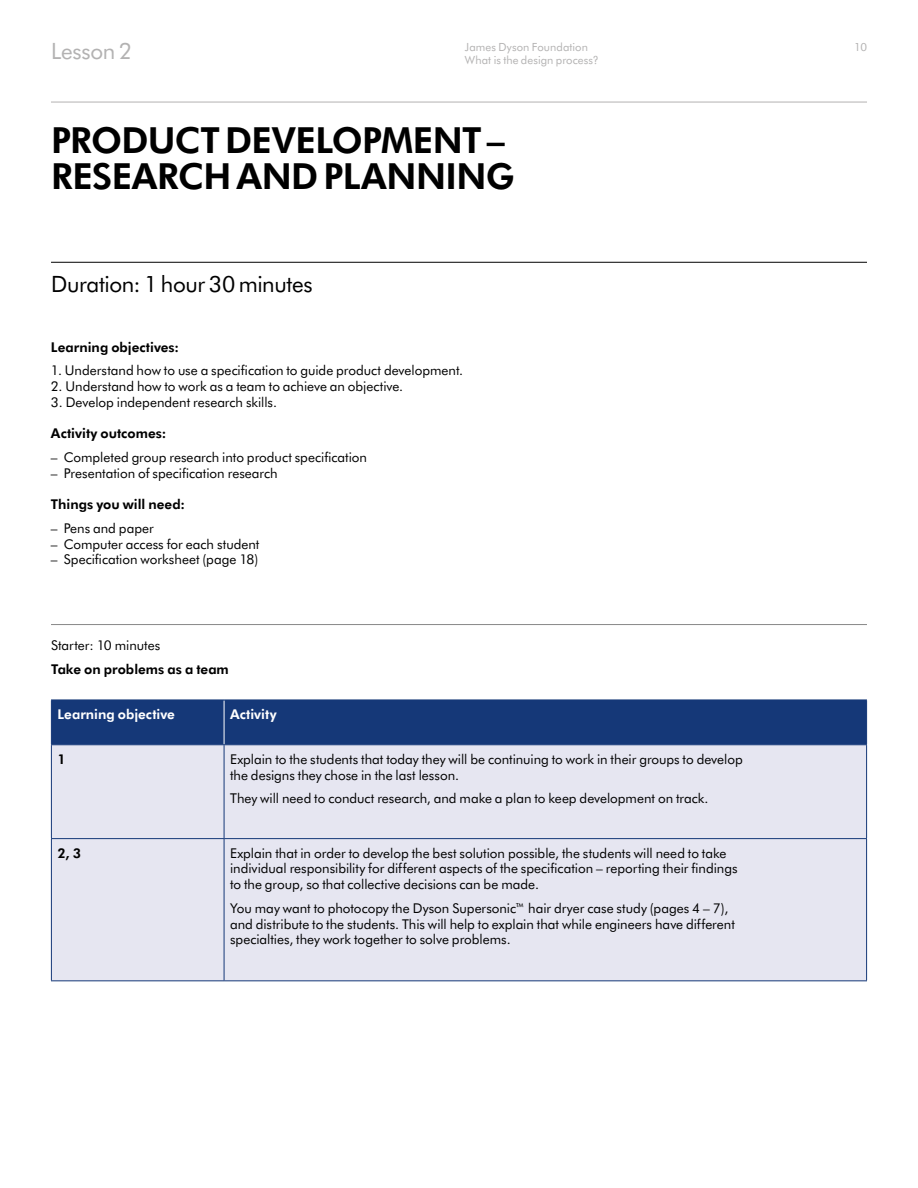
<style>
.page{position:relative;width:918px;height:1188px;background:#fff}
.page>*{position:absolute;margin:0;border:0;box-sizing:border-box;transform-origin:0 0}
.t1{font:800 36px/36px "Futura BT";letter-spacing:-.015em;color:#000}
.t2{font:22.5px "Futura BT";letter-spacing:-.015em;color:#000}
.t3{font:22.5px "Futura BT";letter-spacing:-.01em;color:#b3b2b2}
.t4{font:13.5px/15.8px "Futura BT";color:#000}
.t5{font:800 13.5px "Futura BT";letter-spacing:.005em;color:#000}
.t6{font:800 13.5px "Futura BT";letter-spacing:.005em;color:#fff}
.t7{font:11.25px/13.5px "Futura BT";letter-spacing:.005em;color:#b3b2b2}
</style>
<div class="page">
<hr style="left:51px;top:102px;width:816px;height:1px;background:#b3b2b2">
<hr style="left:51px;top:624px;width:816px;height:1px;background:#878787">
<div style="left:52px;top:701px;width:814px;height:43px;background:#153878"></div>
<div style="left:52px;top:745px;width:814px;height:235px;background:#e6e6f1"></div>
<hr style="left:224px;top:700px;width:1px;height:44px;background:#fff">
<hr style="left:51px;top:700px;width:173px;height:1px;background:#153878">
<hr style="left:51px;top:700px;width:1px;height:44px;background:#153878">
<hr style="left:224px;top:700px;width:643px;height:1px;background:#153878">
<hr style="left:866px;top:700px;width:1px;height:44px;background:#153878">
<hr style="left:51px;top:744px;width:173px;height:1px;background:#153878">
<hr style="left:224px;top:744px;width:643px;height:1px;background:#153878">
<hr style="left:51px;top:745px;width:1px;height:93px;background:#153878">
<hr style="left:224px;top:745px;width:1px;height:93px;background:#153878">
<hr style="left:866px;top:745px;width:1px;height:93px;background:#153878">
<hr style="left:51px;top:838px;width:173px;height:1px;background:#153878">
<hr style="left:51px;top:839px;width:1px;height:141px;background:#153878">
<hr style="left:224px;top:838px;width:643px;height:1px;background:#153878">
<hr style="left:224px;top:839px;width:1px;height:141px;background:#153878">
<hr style="left:866px;top:839px;width:1px;height:141px;background:#153878">
<hr style="left:51px;top:980px;width:173px;height:1px;background:#153878">
<hr style="left:224px;top:980px;width:643px;height:1px;background:#153878">
<hr style="left:51px;top:262px;width:816px;height:1px;background:#000">
<h2 class="t3" style="left:51px;top:36px;width:83px">Lesson 2</h2>
<p class="t7" style="left:465px;top:40px;width:135px">James Dyson Foundation<br>What is the design process?</p>
<h1 class="t1" style="left:51px;top:122px;width:465px">PRODUCT DEVELOPMENT –<br>RESEARCH AND PLANNING</h1>
<h2 class="t2" style="left:51px;top:269px;width:263px">Duration: 1 hour 30 minutes</h2>
<p class="t5" style="left:51px;top:338px;width:130px">Learning objectives:</p>
<p class="t4" style="left:51px;top:362px;width:414px">1. Understand how to use a specification to guide product development.</p>
<p class="t4" style="left:51px;top:378px;width:354px">2. Understand how to work as a team to achieve an objective.</p>
<p class="t4" style="left:51px;top:394px;width:228px">3. Develop independent research skills.</p>
<p class="t5" style="left:51px;top:424px;width:117px">Activity outcomes:</p>
<p class="t4" style="left:51px;top:449px;width:318px">– Completed group research into product specification</p>
<p class="t4" style="left:51px;top:465px;width:228px">– Presentation of specification research</p>
<p class="t5" style="left:51px;top:495px;width:136px">Things you will need:</p>
<p class="t4" style="left:51px;top:520px;width:104px">– Pens and paper</p>
<p class="t4" style="left:51px;top:535px;width:210px">– Computer access for each student</p>
<p class="t4" style="left:51px;top:551px;width:209px">– Specification worksheet (page 18)</p>
<p class="t4" style="left:51px;top:637px;width:111px">Starter: 10 minutes</p>
<p class="t5" style="left:51px;top:660px;width:179px">Take on problems as a team</p>
<p class="t6" style="left:57px;top:705px;width:119px">Learning objective</p>
<p class="t6" style="left:230px;top:705px;width:48px">Activity</p>
<p class="t5" style="left:57px;top:750px;width:10px">1</p>
<p class="t4" style="left:230px;top:751px;width:514px">Explain to the students that today they will be continuing to work in their groups to develop the designs they chose in the last lesson.</p>
<p class="t4" style="left:230px;top:790px;width:480px">They will need to conduct research, and make a plan to keep development on track.</p>
<p class="t5" style="left:57px;top:844px;width:25px">2, 3</p>
<p class="t4" style="left:230px;top:845px;width:509px">Explain that in order to develop the best solution possible, the students will need to take individual responsibility for different aspects of the specification – reporting their findings to the group, so that collective decisions can be made.</p>
<p class="t4" style="left:230px;top:900px;width:506px">You may want to photocopy the Dyson Supersonic™ hair dryer case study (pages 4 – 7), and distribute to the students. This will help to explain that while engineers have different specialties, they work together to solve problems.</p>
<p class="t7" style="left:854px;top:40px;width:14px">10</p>
</div>
